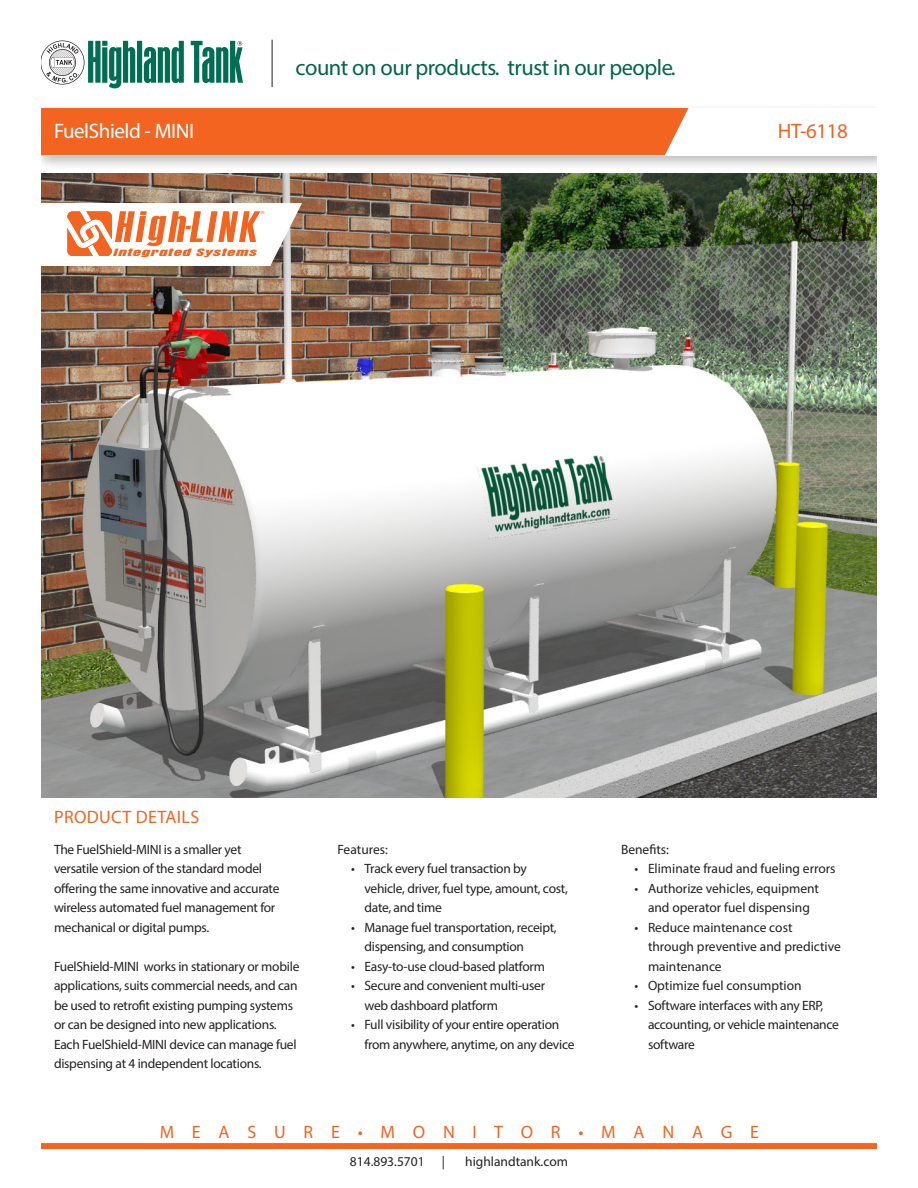
<style>
.page{position:relative;width:918px;height:1188px;background:#fff}
.page>*{position:absolute;margin:0;border:0;box-sizing:border-box;transform-origin:0 0}
.t1{font:22.5px "Myriad Pro";letter-spacing:-.02em;color:#006548}
.Subhead{font:21px "Myriad Pro";letter-spacing:-.02em;color:#fff}
.product_number{font:21px "Myriad Pro";letter-spacing:-.02em;color:#f36421}
.t2{font:18px "Myriad Pro";letter-spacing:.02em;color:#f36421}
.t3{font:13.5px/19.5px "Myriad Pro";letter-spacing:-.02em;color:#231f20}
.t4{font:13.5px "Myriad Pro";color:#231f20}
.t5{font:italic 700 9.15px "Xheighter Condensed";letter-spacing:.055em;color:#f36421;scale:1.9 1}
.t6{font:4.05px "Helvetica Neue";color:#f36421;scale:1.13 1}
</style>
<div class="page">
<img style="left:41px;top:174px;width:836px;height:623px">
<hr style="left:272px;top:40px;width:1px;height:47px;background:#231f20">
<svg style="left:41px;top:203px;width:261px;height:63px"></svg>
<div style="left:34px;top:103px;width:858px;height:68px;background:#231f20;opacity:.3"></div>
<div style="left:44px;top:108px;width:837px;height:47px;background:#fff"></div>
<div style="left:40px;top:108px;width:649px;height:47px;background:#f36421"></div>
<div style="left:40px;top:1143px;width:838px;height:6px;background:#f36421"></div>
<svg style="left:191px;top:41px;width:52px;height:42px"></svg>
<svg style="left:41px;top:41px;width:143px;height:47px"></svg>
<div style="left:878px;top:0;width:40px;height:1188px;background:#fff"></div>
<div style="left:0;top:0;width:40px;height:1188px;background:#fff"></div>
<p class="t1" style="left:296px;top:54px;width:381px">count on our products. trust in our people.</p>
<p class="Subhead" style="left:54px;top:118px;width:142px">FuelShield - MINI</p>
<p class="product_number" style="left:778px;top:118px;width:72px">HT-6118</p>
<p class="t6" style="left:261px;top:210px;width:5px">®</p>
<p class="t5" style="left:113px;top:246px;width:77px">Integrated Systems</p>
<p class="t2" style="left:54px;top:806px;width:147px">PRODUCT DETAILS</p>
<p class="t3" style="left:54px;top:839px;width:227px">The FuelShield-MINI is a smaller yet versatile version of the standard model offering the same innovative and accurate wireless automated fuel management for mechanical or digital pumps.</p>
<p class="t3" style="left:54px;top:956px;width:247px">FuelShield-MINI works in stationary or mobile applications, suits commercial needs, and can be used to retrofit existing pumping systems or can be designed into new applications.<br>Each FuelShield-MINI device can manage fuel dispensing at 4 independent locations.</p>
<p class="t4" style="left:338px;top:841px;width:52px">Features:</p>
<p class="t3" style="left:351px;top:859px;width:177px">• Track every fuel transaction by</p>
<p class="t3" style="left:364px;top:878px;width:205px">vehicle, driver, fuel type, amount, cost,</p>
<p class="t3" style="left:364px;top:898px;width:79px">date, and time</p>
<p class="t3" style="left:351px;top:917px;width:207px">• Manage fuel transportation, receipt,</p>
<p class="t3" style="left:364px;top:937px;width:161px">dispensing, and consumption</p>
<p class="t3" style="left:351px;top:956px;width:195px">• Easy-to-use cloud-based platform</p>
<p class="t3" style="left:351px;top:976px;width:196px">• Secure and convenient multi-user</p>
<p class="t3" style="left:364px;top:995px;width:135px">web dashboard platform</p>
<p class="t3" style="left:351px;top:1015px;width:210px">• Full visibility of your entire operation</p>
<p class="t3" style="left:364px;top:1034px;width:212px">from anywhere, anytime, on any device</p>
<p class="t3" style="left:621px;top:839px;width:50px">Benefits:</p>
<p class="t4" style="left:634px;top:860px;width:203px">• Eliminate fraud and fueling errors</p>
<p class="t4" style="left:634px;top:880px;width:186px">• Authorize vehicles, equipment</p>
<p class="t4" style="left:648px;top:899px;width:163px">and operator fuel dispensing</p>
<p class="t4" style="left:634px;top:919px;width:160px">• Reduce maintenance cost</p>
<p class="t4" style="left:648px;top:938px;width:194px">through preventive and predictive</p>
<p class="t4" style="left:648px;top:958px;width:75px">maintenance</p>
<p class="t4" style="left:634px;top:977px;width:169px">• Optimize fuel consumption</p>
<p class="t3" style="left:634px;top:995px;width:190px">• Software interfaces with any ERP,</p>
<p class="t3" style="left:648px;top:1015px;width:192px">accounting, or vehicle maintenance</p>
<p class="t3" style="left:648px;top:1034px;width:48px">software</p>
<p class="t2" style="left:160px;top:1121px;width:601px">M E A S U R E • M O N I T O R • M A N A G E</p>
<p class="t4" style="left:350px;top:1153px;width:76px">814.893.5701</p>
<p class="t3" style="left:442px;top:1151px;width:5px">|</p>
<p class="t4" style="left:465px;top:1153px;width:104px">highlandtank.com</p>
</div>
